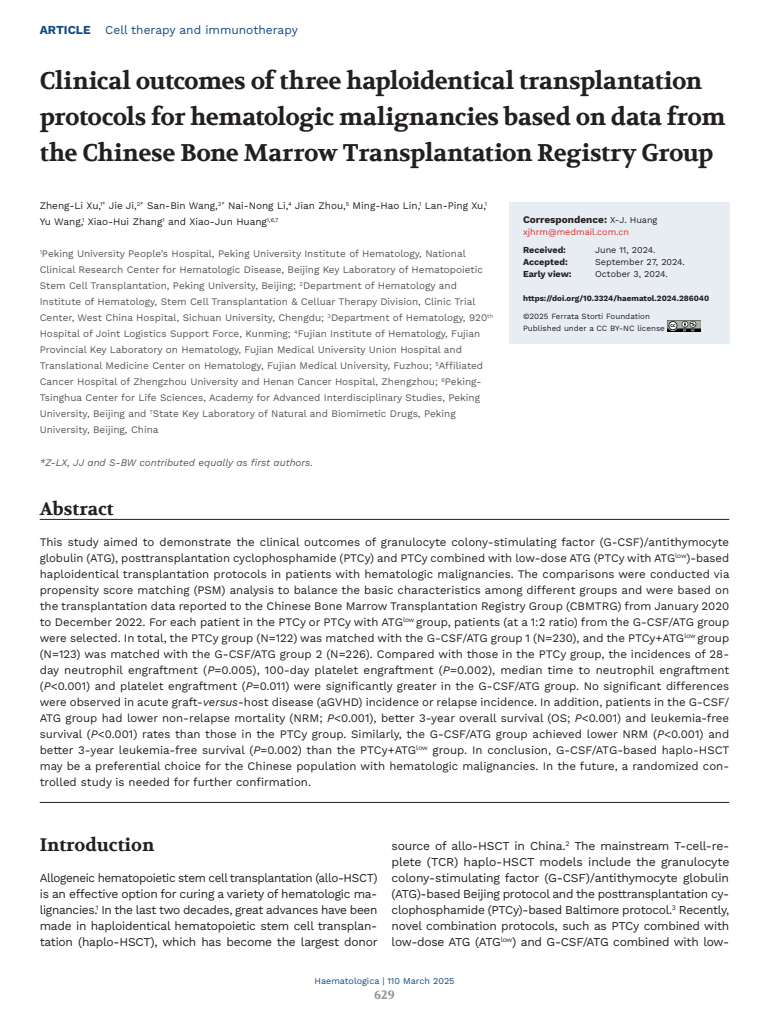
<style>
.page{position:relative;width:769px;height:1024px;background:#fff}
.page>*{position:absolute;margin:0;border:0;box-sizing:border-box;transform-origin:0 0}
.TITOLO_Articolo{font:700 24px/36px "Volkhov";letter-spacing:-.02em;color:#231f20}
.TITOLO_c18{font:700 18px "Volkhov";color:#231f20}
.TITOLO_con_filetto_sotto{font:700 18px "Volkhov";color:#231f20}
.TESTO{font:12px/16px "Work Sans";letter-spacing:-.02em;color:#231f20;text-align:justify}
.t1{font:12px "Work Sans";color:#134a80}
.t2{font:700 12px "Volkhov";color:#939598}
.ABSTRACT_Testo{font:11.5px/16px "Work Sans";color:#231f20;text-align:justify}
.AFFILIAZIONI{font:10px/16px "Work Sans";color:#57585a}
.AUTORI{font:10px/16px "Work Sans";color:#231f20}
.AFFILIAZIONI-2{font:italic 10px "Work Sans";color:#57585a}
.t3{font:700 10px "Work Sans";color:#231f20}
.t4{font:9px "Work Sans";color:#231f20}
.t5{font:700 9px "Work Sans";color:#231f20}
.t6{font:9px "Work Sans";color:#134a80}
.t7{font:9px "Work Sans";color:#e02b2b}
.t8{font:8px "Work Sans";color:#231f20}
.SCHEDA_Sito{font:700 8px "Work Sans";color:#231f20}
.s1{font-weight:700}
.s2{font-style:italic}
.s3{font-weight:400;font-size:9px}
</style>
<div class="page">
<hr style="left:40px;top:519px;width:689px;height:1px;background:#231f20">
<hr style="left:40px;top:802px;width:689px;height:1px;background:#231f20">
<div style="left:508px;top:202px;width:221px;height:141px;background:#e7edf2"></div>
<img style="left:667px;top:320px;width:32px;height:11px">
<p class="t1" style="left:40px;top:21px;width:259px"><span class="s1">ARTICLE</span> Cell therapy and immunotherapy</p>
<p class="TITOLO_Articolo" style="left:40px;top:63px;width:686px">Clinical outcomes of three haploidentical transplantation protocols for hematologic malignancies based on data from the Chinese Bone Marrow Transplantation Registry Group</p>
<p class="AUTORI" style="left:40px;top:197px;width:448px">Zheng-Li Xu,<sup>1*</sup> Jie Ji,<sup>2*</sup> San-Bin Wang,<sup>3*</sup> Nai-Nong Li,<sup>4</sup> Jian Zhou,<sup>5</sup> Ming-Hao Lin,<sup>1</sup> Lan-Ping Xu,<sup>1<br></sup>Yu Wang,<sup>1</sup> Xiao-Hui Zhang<sup>1</sup> and Xiao-Jun Huang<sup>1,6,7</sup></p>
<p class="AFFILIAZIONI" style="left:40px;top:245px;width:455px"><sup>1</sup>Peking University People’s Hospital, Peking University Institute of Hematology, National Clinical Research Center for Hematologic Disease, Beijing Key Laboratory of Hematopoietic Stem Cell Transplantation, Peking University, Beijing; <sup>2</sup>Department of Hematology and Institute of Hematology, Stem Cell Transplantation &amp; Celluar Therapy Division, Clinic Trial Center, West China Hospital, Sichuan University, Chengdu; <sup>3</sup>Department of Hematology, 920<sup>th </sup>Hospital of Joint Logistics Support Force, Kunming; <sup>4</sup>Fujian Institute of Hematology, Fujian Provincial Key Laboratory on Hematology, Fujian Medical University Union Hospital and Translational Medicine Center on Hematology, Fujian Medical University, Fuzhou; <sup>5</sup>Affiliated Cancer Hospital of Zhengzhou University and Henan Cancer Hospital, Zhengzhou; <sup>6</sup>Peking-Tsinghua Center for Life Sciences, Academy for Advanced Interdisciplinary Studies, Peking University, Beijing and <sup>7</sup>State Key Laboratory of Natural and Biomimetic Drugs, Peking University, Beijing, China</p>
<p class="AFFILIAZIONI-2" style="left:40px;top:454px;width:275px">*Z-LX, JJ and S-BW contributed equally as first authors.</p>
<p class="TITOLO_con_filetto_sotto" style="left:40px;top:498px;width:75px">Abstract</p>
<p class="ABSTRACT_Testo" style="left:40px;top:533px;width:691px">This study aimed to demonstrate the clinical outcomes of granulocyte colony-stimulating factor (G-CSF)/antithymocyte globulin (ATG), posttransplantation cyclophosphamide (PTCy) and PTCy combined with low-dose ATG (PTCy with ATG<sup>low</sup>)-based haploidentical transplantation protocols in patients with hematologic malignancies. The comparisons were conducted via propensity score matching (PSM) analysis to balance the basic characteristics among different groups and were based on the transplantation data reported to the Chinese Bone Marrow Transplantation Registry Group (CBMTRG) from January 2020 to December 2022. For each patient in the PTCy or PTCy with ATG<sup>low</sup> group, patients (at a 1:2 ratio) from the G-CSF/ATG group were selected. In total, the PTCy group (N=122) was matched with the G-CSF/ATG group 1 (N=230), and the PTCy+ATG<sup>low</sup> group (N=123) was matched with the G-CSF/ATG group 2 (N=226). Compared with those in the PTCy group, the incidences of 28- day neutrophil engraftment (<span class="s2">P</span>=0.005), 100-day platelet engraftment (<span class="s2">P</span>=0.002), median time to neutrophil engraftment (<span class="s2">P</span>&lt;0.001) and platelet engraftment (<span class="s2">P</span>=0.011) were significantly greater in the G-CSF/ATG group. No significant differences were observed in acute graft-<span class="s2">versus</span>-host disease (aGVHD) incidence or relapse incidence. In addition, patients in the G-CSF/ ATG group had lower non-relapse mortality (NRM; <span class="s2">P</span>&lt;0.001), better 3-year overall survival (OS; <span class="s2">P</span>&lt;0.001) and leukemia-free survival (<span class="s2">P</span>&lt;0.001) rates than those in the PTCy group. Similarly, the G-CSF/ATG group achieved lower NRM (<span class="s2">P</span>&lt;0.001) and better 3-year leukemia-free survival (<span class="s2">P</span>=0.002) than the PTCy+ATG<sup>low</sup> group. In conclusion, G-CSF/ATG-based haplo-HSCT may be a preferential choice for the Chinese population with hematologic malignancies. In the future, a randomized con&shy;trolled study is needed for further confirmation.</p>
<p class="t3" style="left:523px;top:214px;width:136px">Correspondence: <span class="s3">X-J. Huang</span></p>
<p class="t7" style="left:523px;top:225px;width:107px">xjhrm@medmail.com.cn</p>
<p class="t5" style="left:523px;top:245px;width:44px">Received:</p>
<p class="t4" style="left:595px;top:243px;width:62px">June 11, 2024.</p>
<p class="t5" style="left:523px;top:257px;width:46px">Accepted:</p>
<p class="t4" style="left:595px;top:255px;width:91px">September 27, 2024.</p>
<p class="t5" style="left:523px;top:269px;width:50px">Early view:</p>
<p class="t4" style="left:595px;top:267px;width:74px">October 3, 2024.</p>
<p class="SCHEDA_Sito" style="left:523px;top:294px;width:187px">https://doi.org/10.3324/haematol.2024.286040</p>
<p class="t8" style="left:523px;top:310px;width:128px">©2025 Ferrata Storti Foundation</p>
<p class="t8" style="left:523px;top:322px;width:143px">Published under a CC BY-NC license</p>
<p class="TITOLO_c18" style="left:40px;top:834px;width:116px">Introduction</p>
<p class="TESTO" style="left:40px;top:869px;width:339px">Allogeneic hematopoietic stem cell transplantation (allo-HSCT) is an effective option for curing a variety of hematologic ma&shy;lignancies.<sup>1</sup> In the last two decades, great advances have been made in haploidentical hematopoietic stem cell transplan&shy;tation (haplo-HSCT), which has become the largest donor</p>
<p class="TESTO" style="left:391px;top:837px;width:339px">source of allo-HSCT in China.<sup>2</sup> The mainstream T-cell-re&shy;plete (TCR) haplo-HSCT models include the granulocyte colony-stimulating factor (G-CSF)/antithymocyte globulin (ATG)-based Beijing protocol and the posttransplantation cy&shy;clophosphamide (PTCy)-based Baltimore protocol.<sup>3</sup> Recently, novel combination protocols, such as PTCy combined with low-dose ATG (ATG<sup>low</sup>) and G-CSF/ATG combined with low-</p>
<p class="t6" style="left:314px;top:974px;width:141px">Haematologica | 110 March 2025</p>
<p class="t2" style="left:374px;top:987px;width:22px">629</p>
</div>
